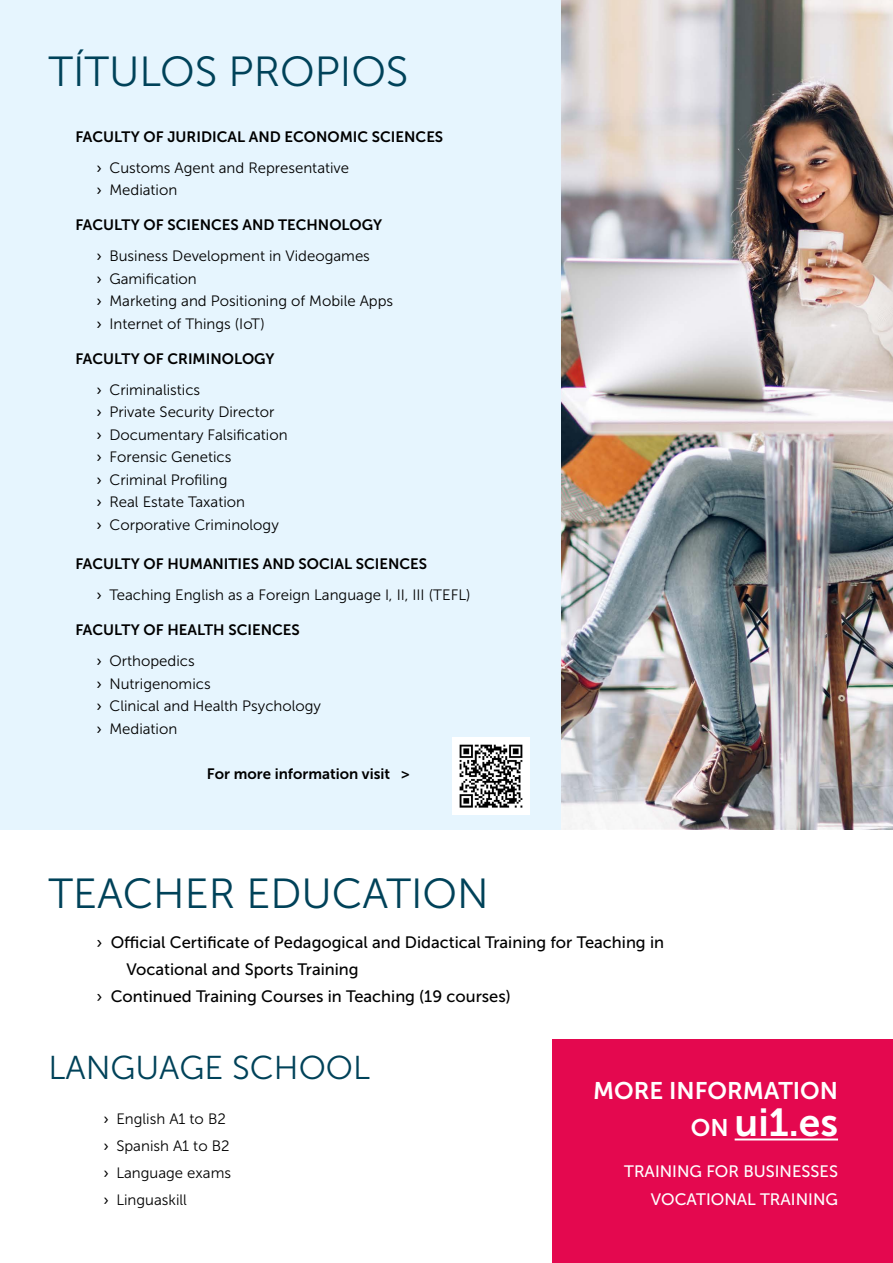
<style>
.page{position:relative;width:893px;height:1263px;background:#fff}
.page>*{position:absolute;margin:0;border:0;box-sizing:border-box;transform-origin:0 0}
.t1{font:42px "Museo Sans 300";color:#004259}
.t2{font:39px "Museo Sans 700";color:#fff}
.t3{font:33px "Museo Sans 300";color:#004259}
.t4{font:24px "Museo Sans 700";color:#fff}
.t5{font:16.5px "Museo Sans 500";color:#000}
.t6{font:16.5px/28.5px "Museo Sans 500";color:#fff;text-align:right}
.t7{font:15px/22.5px "Museo Sans 300";color:#000}
.t8{font:15px "Museo Sans 700";color:#000}
.s1{font-family:"Museo Sans 500"}
.s2{font-size:24px}
</style>
<div class="page">
<div style="left:0;top:0;width:893px;height:829px;background:#e6f5fe"></div>
<div style="left:552px;top:1039px;width:341px;height:224px;background:#e4084f"></div>
<hr style="left:735px;top:1138px;width:103px;height:2px;background:#fff">
<img style="left:561px;top:0;width:331px;height:829px">
<img style="left:453px;top:737px;width:76px;height:77px">
<hr style="left:892px;top:0;width:1px;height:1263px;background:#eaf6fe">
<h1 class="t1" style="left:48px;top:49px;width:362px">TÍTULOS PROPIOS</h1>
<p class="t8" style="left:75px;top:128px;width:369px">FACULTY OF JURIDICAL AND ECONOMIC SCIENCES</p>
<p class="t7" style="left:97px;top:156px;width:254px"><span class="s1">›</span> Customs Agent and Representative <span class="s1">›</span> Mediation</p>
<p class="t8" style="left:75px;top:217px;width:308px">FACULTY OF SCIENCES AND TECHNOLOGY</p>
<p class="t7" style="left:97px;top:245px;width:298px"><span class="s1">›</span> Business Development in Videogames<br><span class="s1">›</span> Gamification<br><span class="s1">›</span> Marketing and Positioning of Mobile Apps <span class="s1">›</span> Internet of Things (IoT)</p>
<p class="t8" style="left:75px;top:350px;width:201px">FACULTY OF CRIMINOLOGY</p>
<p class="t7" style="left:97px;top:378px;width:193px"><span class="s1">›</span> Criminalistics<br><span class="s1">›</span> Private Security Director<br><span class="s1">›</span> Documentary Falsification <span class="s1">›</span> Forensic Genetics<br><span class="s1">›</span> Criminal Profiling<br><span class="s1">›</span> Real Estate Taxation<br><span class="s1">›</span> Corporative Criminology</p>
<p class="t8" style="left:75px;top:556px;width:353px">FACULTY OF HUMANITIES AND SOCIAL SCIENCES</p>
<p class="t7" style="left:97px;top:584px;width:375px"><span class="s1">›</span> Teaching English as a Foreign Language I, II, III (TEFL)</p>
<p class="t8" style="left:75px;top:622px;width:226px">FACULTY OF HEALTH SCIENCES</p>
<p class="t7" style="left:97px;top:650px;width:226px"><span class="s1">›</span> Orthopedics<br><span class="s1">›</span> Nutrigenomics<br><span class="s1">›</span> Clinical and Health Psychology <span class="s1">›</span> Mediation</p>
<p class="t8" style="left:207px;top:766px;width:204px">For more information visit &gt;</p>
<h1 class="t1" style="left:48px;top:871px;width:442px">TEACHER EDUCATION</h1>
<p class="t5" style="left:97px;top:933px;width:569px">› Official Certificate of Pedagogical and Didactical Training for Teaching in</p>
<p class="t5" style="left:126px;top:960px;width:234px">Vocational and Sports Training</p>
<p class="t5" style="left:97px;top:987px;width:416px">› Continued Training Courses in Teaching (19 courses)</p>
<h3 class="t3" style="left:48px;top:1049px;width:323px">LANGUAGE SCHOOL</h3>
<p class="t7" style="left:104px;top:1105px;width:129px;line-height:27px"><span class="s1">›</span> English A1 to B2 <span class="s1">›</span> Spanish A1 to B2 <span class="s1">›</span> Language exams <span class="s1">›</span> Linguaskill</p>
<h3 class="t4" style="left:593px;top:1077px;width:246px">MORE INFORMATION</h3>
<h2 class="t2" style="left:691px;top:1100px;width:149px"><span class="s2">ON</span> ui1.es</h2>
<p class="t6" style="left:624px;top:1157px;width:215px">TRAINING FOR BUSINESSES<br>VOCATIONAL TRAINING</p>
</div>
